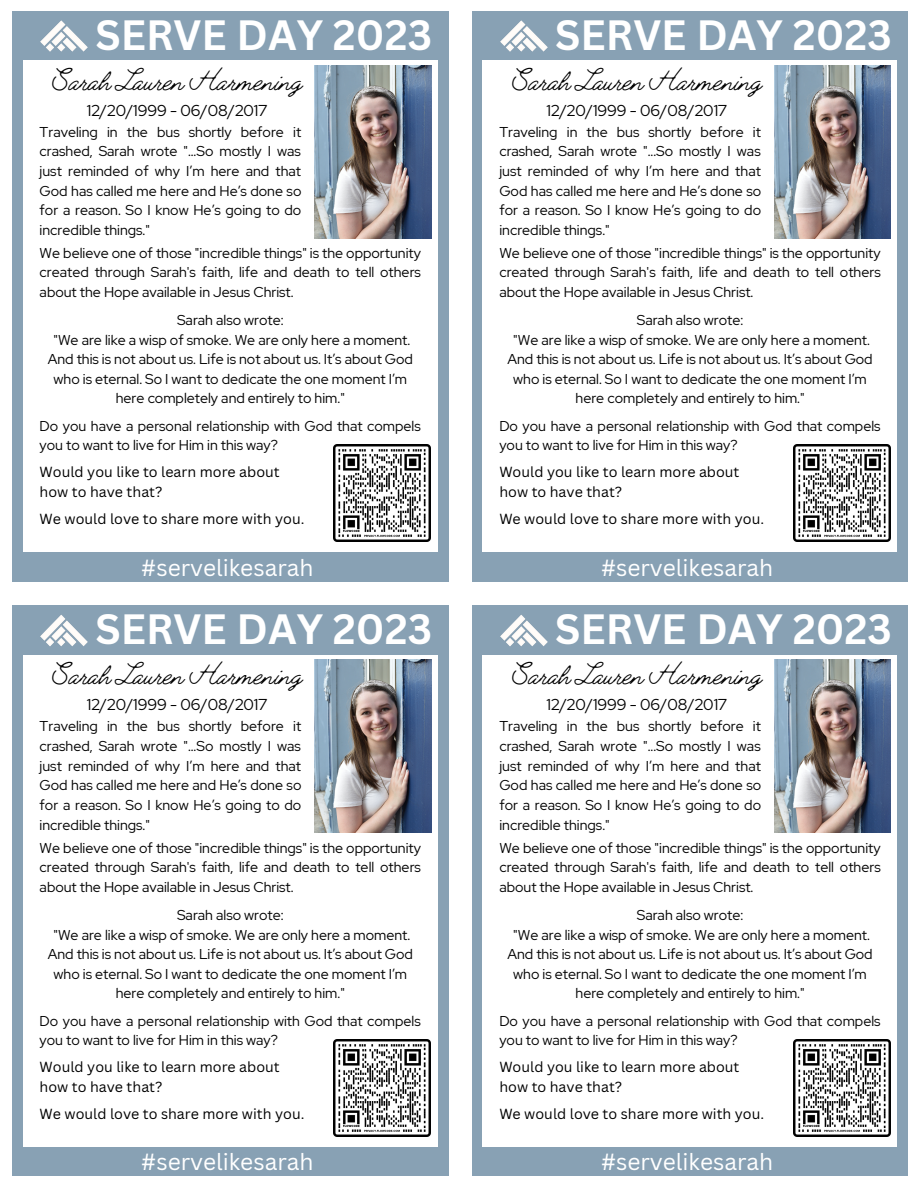
<style>
.page{position:relative;width:918px;height:1188px;background:#fff}
.page>*{position:absolute;margin:0;border:0;box-sizing:border-box;transform-origin:0 0}
.t1{font:700 41.25px "Canva Sans";color:#fff}
.t2{font:300 32.25px "Jimmy Script";color:#000}
.t3{font:22.8px "Canva Sans";color:#fff}
.t4{font:15.75px "Red Hat Display";color:#000}
.t5{font:14.25px/19.5px "Red Hat Display";color:#000;text-align:justify}
.t6{font:14.25px "Canva Sans";color:#000}
</style>
<div class="page">
<div style="left:12px;top:11px;width:436px;height:570px;background:#88a1b4"></div>
<div style="left:23px;top:60px;width:414px;height:492px;background:#fff"></div>
<img style="left:315px;top:65px;width:116px;height:173px">
<img style="left:40px;top:20px;width:48px;height:32px">
<img style="left:334px;top:445px;width:97px;height:97px">
<div style="left:472px;top:11px;width:436px;height:570px;background:#88a1b4"></div>
<div style="left:483px;top:60px;width:414px;height:492px;background:#fff"></div>
<img style="left:775px;top:65px;width:116px;height:173px">
<img style="left:500px;top:20px;width:48px;height:32px">
<img style="left:794px;top:445px;width:96px;height:97px">
<div style="left:12px;top:606px;width:436px;height:570px;background:#88a1b4"></div>
<div style="left:23px;top:655px;width:414px;height:492px;background:#fff"></div>
<img style="left:315px;top:660px;width:116px;height:173px">
<img style="left:27px;top:605px;width:75px;height:42px">
<img style="left:334px;top:1040px;width:97px;height:96px">
<div style="left:472px;top:606px;width:436px;height:570px;background:#88a1b4"></div>
<div style="left:483px;top:655px;width:414px;height:492px;background:#fff"></div>
<img style="left:775px;top:660px;width:116px;height:173px">
<img style="left:486px;top:605px;width:76px;height:42px">
<img style="left:794px;top:1040px;width:96px;height:96px">
<p class="t1" style="left:95px;top:5px;width:338px">SERVE DAY 2023</p>
<p class="t1" style="left:555px;top:5px;width:338px">SERVE DAY 2023</p>
<p class="t2" style="left:53px;top:60px;width:252px">Sarah Lauren Harmening</p>
<p class="t2" style="left:512px;top:60px;width:252px">Sarah Lauren Harmening</p>
<p class="t4" style="left:87px;top:100px;width:182px">12/20/1999 - 06/08/2017</p>
<p class="t5" style="left:40px;top:122px;width:263px">Traveling in the bus shortly before it crashed, Sarah wrote "...So mostly I was just reminded of why I’m here and that God has called me here and He’s done so for a reason. So I know He’s going to do incredible things."</p>
<p class="t5" style="left:40px;top:243px;width:383px">We believe one of those "incredible things" is the opportunity created through Sarah's faith, life and death to tell others about the Hope available in Jesus Christ.</p>
<p class="t5" style="left:177px;top:311px;width:108px">Sarah also wrote:</p>
<p class="t5" style="left:48px;top:330px;width:367px;text-align:center">"We are like a wisp of smoke. We are only here a moment.<br>And this is not about us. Life is not about us. It’s about God who is eternal. So I want to dedicate the one moment I’m here completely and entirely to him."</p>
<p class="t5" style="left:40px;top:416px;width:383px">Do you have a personal relationship with God that compels you to want to live for Him in this way?</p>
<p class="t4" style="left:547px;top:100px;width:182px">12/20/1999 - 06/08/2017</p>
<p class="t5" style="left:499px;top:122px;width:263px">Traveling in the bus shortly before it crashed, Sarah wrote "...So mostly I was just reminded of why I’m here and that God has called me here and He’s done so for a reason. So I know He’s going to do incredible things."</p>
<p class="t5" style="left:499px;top:243px;width:383px">We believe one of those "incredible things" is the opportunity created through Sarah's faith, life and death to tell others about the Hope available in Jesus Christ.</p>
<p class="t5" style="left:637px;top:311px;width:108px">Sarah also wrote:</p>
<p class="t5" style="left:507px;top:330px;width:367px;text-align:center">"We are like a wisp of smoke. We are only here a moment.<br>And this is not about us. Life is not about us. It’s about God who is eternal. So I want to dedicate the one moment I’m here completely and entirely to him."</p>
<p class="t5" style="left:499px;top:416px;width:383px">Do you have a personal relationship with God that compels you to want to live for Him in this way?</p>
<p class="t6" style="left:40px;top:462px;width:242px">Would you like to learn more about</p>
<p class="t6" style="left:40px;top:482px;width:124px">how to have that?</p>
<p class="t6" style="left:40px;top:509px;width:266px">We would love to share more with you.</p>
<p class="t6" style="left:499px;top:462px;width:242px">Would you like to learn more about</p>
<p class="t6" style="left:499px;top:482px;width:124px">how to have that?</p>
<p class="t6" style="left:499px;top:509px;width:266px">We would love to share more with you.</p>
<p class="t3" style="left:141px;top:551px;width:174px">#servelikesarah</p>
<p class="t3" style="left:601px;top:551px;width:174px">#servelikesarah</p>
<p class="t1" style="left:95px;top:600px;width:338px">SERVE DAY 2023</p>
<p class="t1" style="left:555px;top:600px;width:338px">SERVE DAY 2023</p>
<p class="t2" style="left:53px;top:655px;width:252px">Sarah Lauren Harmening</p>
<p class="t2" style="left:512px;top:655px;width:252px">Sarah Lauren Harmening</p>
<p class="t4" style="left:87px;top:694px;width:182px">12/20/1999 - 06/08/2017</p>
<p class="t5" style="left:40px;top:716px;width:263px">Traveling in the bus shortly before it crashed, Sarah wrote "...So mostly I was just reminded of why I’m here and that God has called me here and He’s done so for a reason. So I know He’s going to do incredible things."</p>
<p class="t5" style="left:40px;top:838px;width:383px">We believe one of those "incredible things" is the opportunity created through Sarah's faith, life and death to tell others about the Hope available in Jesus Christ.</p>
<p class="t5" style="left:177px;top:905px;width:108px">Sarah also wrote:</p>
<p class="t5" style="left:48px;top:925px;width:367px;text-align:center">"We are like a wisp of smoke. We are only here a moment.<br>And this is not about us. Life is not about us. It’s about God who is eternal. So I want to dedicate the one moment I’m here completely and entirely to him."</p>
<p class="t5" style="left:40px;top:1011px;width:383px">Do you have a personal relationship with God that compels you to want to live for Him in this way?</p>
<p class="t4" style="left:547px;top:694px;width:182px">12/20/1999 - 06/08/2017</p>
<p class="t5" style="left:499px;top:716px;width:263px">Traveling in the bus shortly before it crashed, Sarah wrote "...So mostly I was just reminded of why I’m here and that God has called me here and He’s done so for a reason. So I know He’s going to do incredible things."</p>
<p class="t5" style="left:499px;top:838px;width:383px">We believe one of those "incredible things" is the opportunity created through Sarah's faith, life and death to tell others about the Hope available in Jesus Christ.</p>
<p class="t5" style="left:637px;top:905px;width:108px">Sarah also wrote:</p>
<p class="t5" style="left:507px;top:925px;width:367px;text-align:center">"We are like a wisp of smoke. We are only here a moment.<br>And this is not about us. Life is not about us. It’s about God who is eternal. So I want to dedicate the one moment I’m here completely and entirely to him."</p>
<p class="t5" style="left:499px;top:1011px;width:383px">Do you have a personal relationship with God that compels you to want to live for Him in this way?</p>
<p class="t6" style="left:40px;top:1057px;width:242px">Would you like to learn more about</p>
<p class="t6" style="left:40px;top:1076px;width:124px">how to have that?</p>
<p class="t6" style="left:40px;top:1104px;width:266px">We would love to share more with you.</p>
<p class="t6" style="left:499px;top:1057px;width:242px">Would you like to learn more about</p>
<p class="t6" style="left:499px;top:1076px;width:124px">how to have that?</p>
<p class="t6" style="left:499px;top:1104px;width:266px">We would love to share more with you.</p>
<p class="t3" style="left:141px;top:1146px;width:174px">#servelikesarah</p>
<p class="t3" style="left:601px;top:1146px;width:174px">#servelikesarah</p>
</div>
